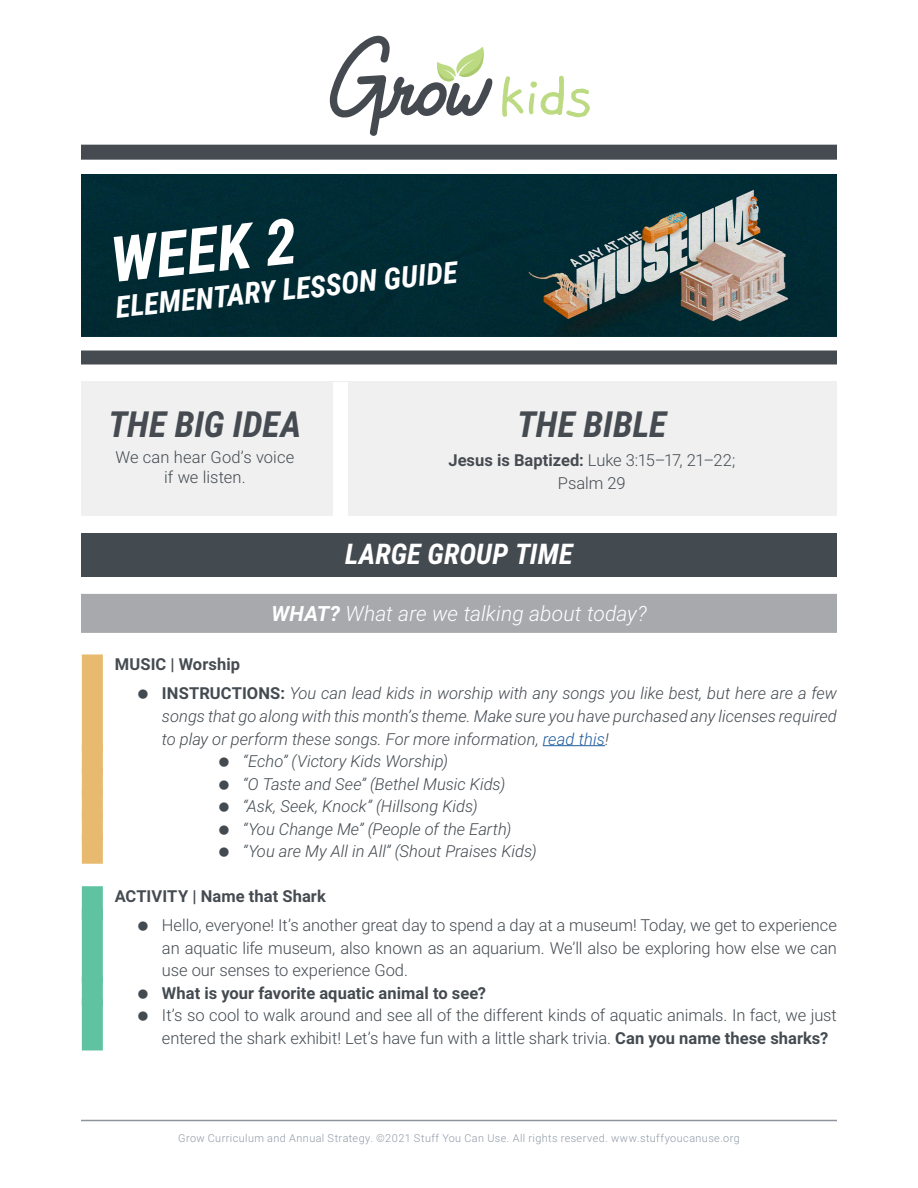
<style>
.page{position:relative;width:918px;height:1188px;background:#fff}
.page>*{position:absolute;margin:0;border:0;box-sizing:border-box;transform-origin:0 0}
.t1{font:italic 700 63px "Roboto Condensed";color:#fff}
.t2{font:italic 700 36px "Roboto Condensed";color:#454b51}
.t3{font:italic 700 30px "Roboto Condensed";color:#fff}
.t4{font:italic 700 28.5px "Roboto Condensed";letter-spacing:.01em;color:#fff}
.t5{font:italic 300 21px "Roboto";letter-spacing:.005em;color:#fff}
.t6{font:italic 300 16.5px/29.2px "Roboto";color:#434a50}
.t7{font:300 16.5px/22.5px "Roboto";letter-spacing:-.005em;color:#434a50;text-align:center}
.t8{font:300 16.5px/22.5px "Roboto";letter-spacing:-.005em;color:#454b51;text-align:center}
.t9{font:700 16.5px "Roboto";letter-spacing:.005em;color:#434a50}
.t10{font:700 16.5px "Roboto";letter-spacing:.005em;color:#454b51}
.t11{font:300 10.8px "Roboto";letter-spacing:.04em;color:#8f99a6}
.s1{font-weight:700}
.s2{font-weight:700;font-style:normal;color:#454b51}
.s3{font-weight:700;font-style:normal}
.s4{color:#215e9e}
</style>
<div class="page">
<svg style="left:329px;top:35px;width:194px;height:101px"></svg>
<svg style="left:529px;top:76px;width:61px;height:41px"></svg>
<div style="left:81px;top:145px;width:756px;height:15px;background:#454b51"></div>
<img style="left:81px;top:174px;width:756px;height:162px">
<div style="left:81px;top:351px;width:756px;height:14px;background:#454b51"></div>
<hr style="left:81px;top:1120px;width:756px;height:1px;background:#8d949e">
<div style="left:81px;top:381px;width:756px;height:135px;background:#f0f0f0"></div>
<div style="left:333px;top:382px;width:15px;height:134px;background:#fff"></div>
<div style="left:81px;top:534px;width:756px;height:43px;background:#434a50"></div>
<div style="left:81px;top:594px;width:756px;height:39px;background:#a7a9ac"></div>
<div style="left:82px;top:654px;width:21px;height:23px;background:#e7ba70"></div>
<div style="left:82px;top:677px;width:21px;height:74px;background:#e7ba70"></div>
<hr style="left:543px;top:745px;width:62px;height:1px;background:#215e9e">
<div style="left:82px;top:744px;width:21px;height:30px;background:#e7ba70"></div>
<div style="left:82px;top:767px;width:21px;height:29px;background:#e7ba70"></div>
<div style="left:82px;top:789px;width:21px;height:30px;background:#e7ba70"></div>
<div style="left:82px;top:812px;width:21px;height:29px;background:#e7ba70"></div>
<div style="left:82px;top:834px;width:21px;height:30px;background:#e7ba70"></div>
<div style="left:82px;top:886px;width:21px;height:34px;background:#5fc2a0"></div>
<div style="left:82px;top:909px;width:21px;height:74px;background:#5fc2a0"></div>
<div style="left:82px;top:976px;width:21px;height:29px;background:#5fc2a0"></div>
<div style="left:82px;top:999px;width:21px;height:51px;background:#5fc2a0"></div>
<h1 class="t1" style="left:106px;top:216px;width:188px;rotate:-6deg">WEEK 2</h1>
<h3 class="t3" style="left:113px;top:286px;width:345px;rotate:-6deg">ELEMENTARY LESSON GUIDE</h3>
<h2 class="t2" style="left:108px;top:399px;width:195px">THE BIG IDEA</h2>
<p class="t7" style="left:115px;top:447px;width:180px;line-height:19.8px">We can hear God’s voice if we listen.</p>
<h2 class="t2" style="left:517px;top:399px;width:151px">THE BIBLE</h2>
<p class="t8" style="left:448px;top:449px;width:288px"><span class="s1">Jesus is Baptized:</span> Luke 3:15–17, 21–22;<br>Psalm 29</p>
<h3 class="t4" style="left:345px;top:534px;width:229px">LARGE GROUP TIME</h3>
<p class="t5" style="left:271px;top:599px;width:377px"><span class="s1">WHAT?</span> What are we talking about today?</p>
<p class="t6" style="left:162px;top:649px;width:676px;text-indent:-47px"><span class="s2">MUSIC | Worship<br></span><span class="s3">INSTRUCTIONS:</span> You can lead kids in worship with any songs you like best, but here are a few</p>
<p class="t6" style="left:162px;top:701px;width:676px">songs that go along with this month’s theme. Make sure you have purchased any licenses required</p>
<p class="t6" style="left:162px;top:723px;width:448px">to play or perform these songs. For more information, <span class="s4">read this</span>!</p>
<p class="t6" style="left:243px;top:746px;width:207px">“Echo” (Victory Kids Worship)</p>
<p class="t6" style="left:243px;top:768px;width:264px">“O Taste and See” (Bethel Music Kids)</p>
<p class="t6" style="left:243px;top:791px;width:236px">“Ask, Seek, Knock” (Hillsong Kids)</p>
<p class="t6" style="left:243px;top:813px;width:270px">“You Change Me” (People of the Earth)</p>
<p class="t6" style="left:243px;top:836px;width:295px">“You are My All in All” (Shout Praises Kids)</p>
<p class="t10" style="left:115px;top:885px;width:213px">ACTIVITY | Name that Shark</p>
<p class="t7" style="left:162px;top:914px;width:677px;text-align:justify">Hello, everyone! It’s another great day to spend a day at a museum! Today, we get to experience an aquatic life museum, also known as an aquarium. We’ll also be exploring how else we can use our senses to experience God.</p>
<p class="t9" style="left:162px;top:981px;width:326px">What is your favorite aquatic animal to see?</p>
<p class="t7" style="left:162px;top:1004px;width:676px;text-align:left">It’s so cool to walk around and see all of the different kinds of aquatic animals. In fact, we just entered the shark exhibit! Let’s have fun with a little shark trivia. <span class="s1">Can you name these sharks?</span></p>
<p class="t11" style="left:178px;top:1131px;width:563px">Grow Curriculum and Annual Strategy. ©2021 Stuff You Can Use. All rights reserved. www.stuffyoucanuse.org</p>
</div>
